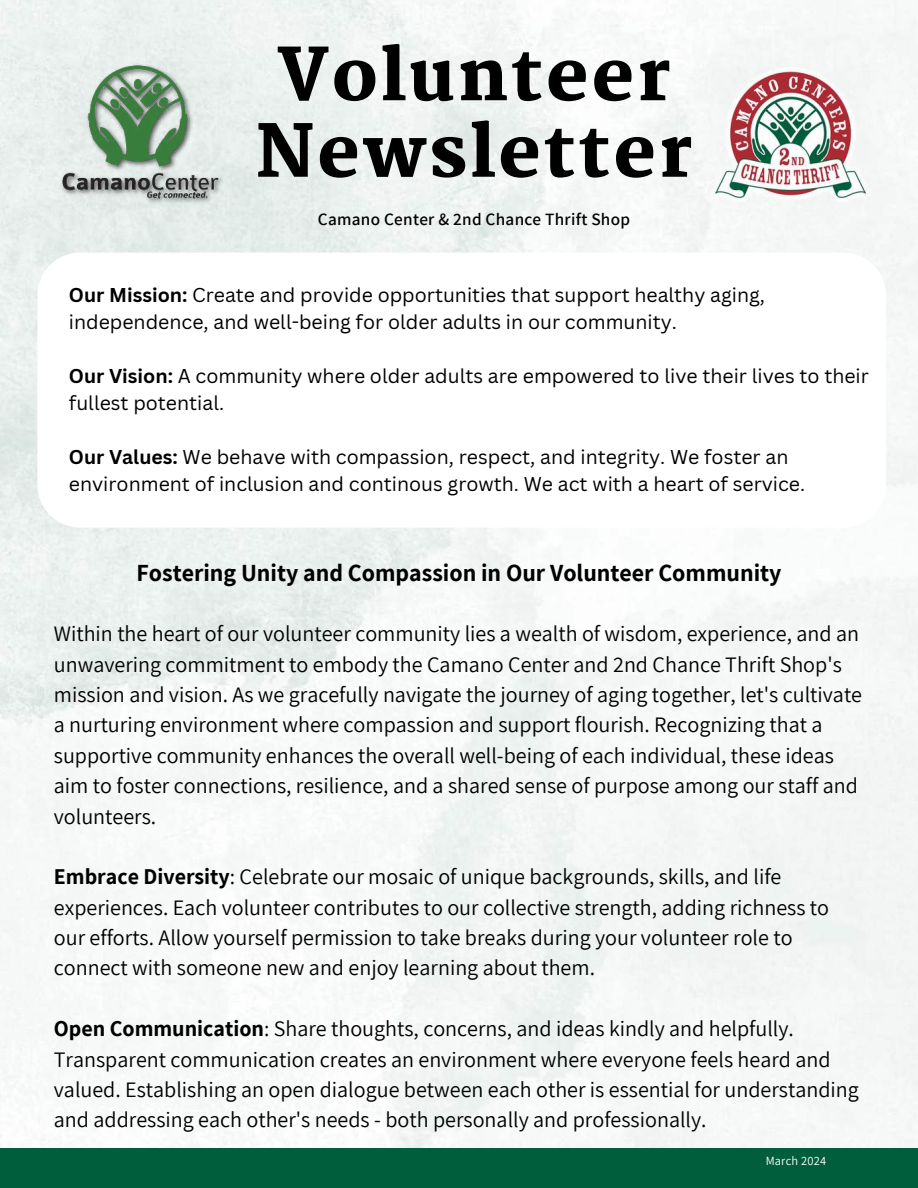
<style>
.page{position:relative;width:918px;height:1188px;background:#fff}
.page>*{position:absolute;margin:0;border:0;box-sizing:border-box;transform-origin:0 0}
.t1{font:800 70.8px/76.5px "Martel";letter-spacing:.04em;color:#000;text-align:center}
.t2{font:700 24px "Assistant";color:#000}
.t3{font:22.05px/30.3px "Assistant";color:#000}
.t4{font:19.5px/27px "Canva Sans";color:#000}
.t5{font:600 17.25px "Assistant";letter-spacing:.015em;color:#000}
.t6{font:12.45px "Assistant";letter-spacing:.015em;color:#fff}
.s1{font-weight:700}
</style>
<div class="page">
<div style="left:0;top:1147px;width:643px;height:41px;background:#005e3d"></div>
<div style="left:622px;top:1147px;width:296px;height:41px;background:#005e3d"></div>
<img style="left:0;top:0;width:918px;height:1148px">
<img style="left:712px;top:68px;width:157px;height:133px">
<img style="left:59px;top:62px;width:167px;height:145px">
<svg style="left:37px;top:253px;width:849px;height:275px"></svg>
<h1 class="t1" style="left:256px;top:38px;width:439px">Volunteer<br>Newsletter</h1>
<p class="t5" style="left:318px;top:207px;width:314px">Camano Center &amp; 2nd Chance Thrift Shop</p>
<p class="t4" style="left:69px;top:282px;width:698px"><span class="s1">Our Mission:</span> Create and provide opportunities that support healthy aging, independence, and well-being for older adults in our community.</p>
<p class="t4" style="left:69px;top:363px;width:802px"><span class="s1">Our Vision:</span> A community where older adults are empowered to live their lives to their fullest potential.</p>
<p class="t4" style="left:69px;top:444px;width:738px"><span class="s1">Our Values:</span> We behave with compassion, respect, and integrity. We foster an environment of inclusion and continous growth. We act with a heart of service.</p>
<p class="t2" style="left:136px;top:556px;width:647px">Fostering Unity and Compassion in Our Volunteer Community</p>
<p class="t3" style="left:54px;top:618px;width:810px">Within the heart of our volunteer community lies a wealth of wisdom, experience, and an unwavering commitment to embody the Camano Center and 2nd Chance Thrift Shop's mission and vision. As we gracefully navigate the journey of aging together, let's cultivate a nurturing environment where compassion and support flourish. Recognizing that a supportive community enhances the overall well-being of each individual, these ideas aim to foster connections, resilience, and a shared sense of purpose among our staff and volunteers.</p>
<p class="t3" style="left:54px;top:861px;width:777px"><span class="s1">Embrace Diversity</span>: Celebrate our mosaic of unique backgrounds, skills, and life experiences. Each volunteer contributes to our collective strength, adding richness to our efforts. Allow yourself permission to take breaks during your volunteer role to connect with someone new and enjoy learning about them.</p>
<p class="t3" style="left:54px;top:1013px;width:807px"><span class="s1">Open Communication</span>: Share thoughts, concerns, and ideas kindly and helpfully.<br>Transparent communication creates an environment where everyone feels heard and valued. Establishing an open dialogue between each other is essential for understanding and addressing each other's needs - both personally and professionally.</p>
<p class="t6" style="left:766px;top:1152px;width:62px">March 2024</p>
</div>
